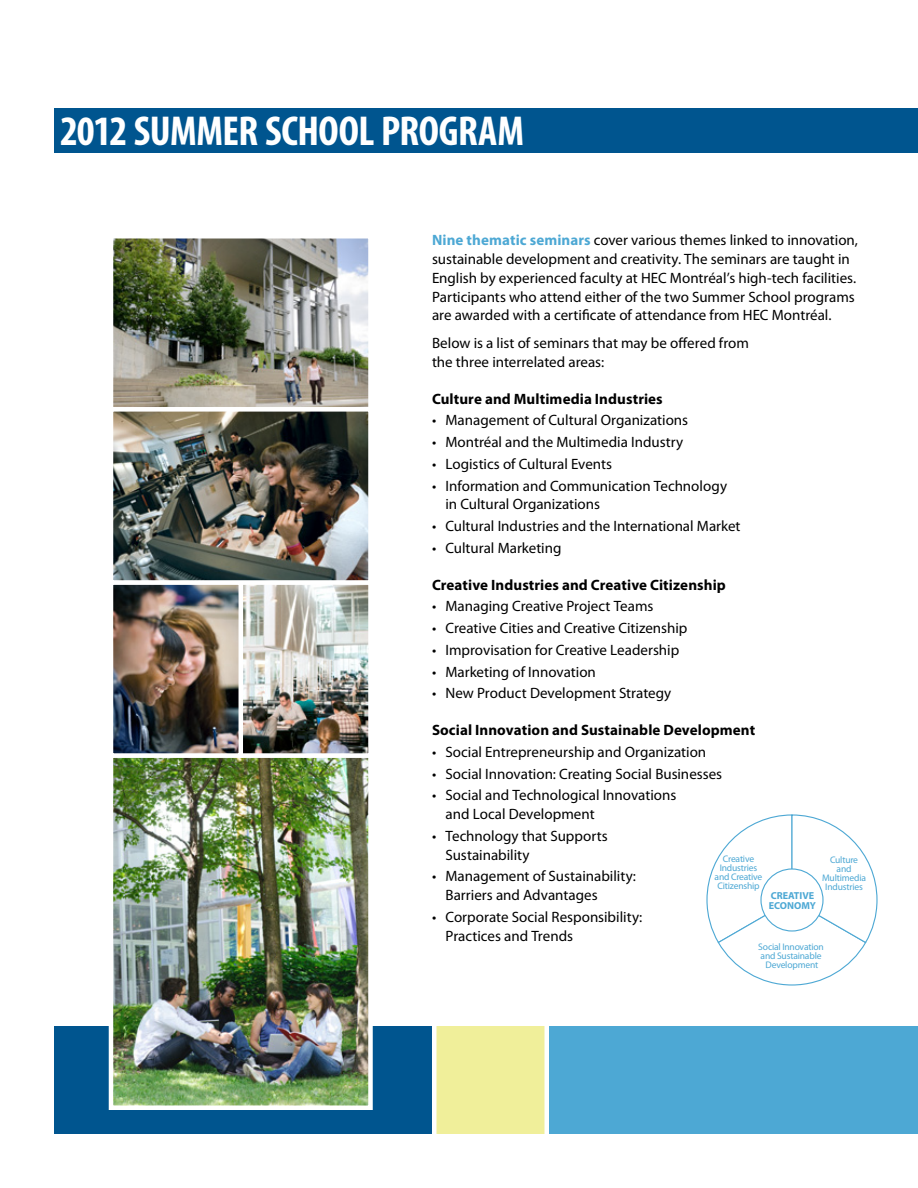
<style>
.page{position:relative;width:918px;height:1188px;background:#fff}
.page>*{position:absolute;margin:0;border:0;box-sizing:border-box;transform-origin:0 0}
.t1{font:700 condensed 42px "Myriad Pro";letter-spacing:-.01em;color:#fff}
.t2{font:15px/18.8px "Myriad Pro";color:#000}
.t3{font:700 15px "Myriad Pro";letter-spacing:.005em;color:#000}
.t4{font:700 10.2px/10.2px "Myriad Pro";color:#4da8d4}
.t5{font:9.6px/9px "Myriad Pro";letter-spacing:-.02em;color:#4da8d4;text-align:center}
.s1{font-weight:700;color:#4da8d4}
</style>
<div class="page">
<div style="left:54px;top:1026px;width:376px;height:108px;background:#00558f"></div>
<svg style="left:430px;top:1026px;width:488px;height:108px"></svg>
<div style="left:54px;top:108px;width:864px;height:45px;background:#00558f"></div>
<img style="left:114px;top:758px;width:254px;height:347px">
<div style="left:109px;top:753px;width:264px;height:357px;border:4px solid #fff"></div>
<img style="left:114px;top:239px;width:254px;height:168px">
<div style="left:109px;top:234px;width:264px;height:178px;border:4px solid #fff"></div>
<img style="left:243px;top:585px;width:125px;height:168px">
<div style="left:238px;top:580px;width:135px;height:178px;border:4px solid #fff"></div>
<img style="left:114px;top:585px;width:124px;height:168px">
<div style="left:109px;top:580px;width:134px;height:178px;border:4px solid #fff"></div>
<img style="left:114px;top:412px;width:254px;height:168px">
<div style="left:109px;top:407px;width:264px;height:178px;border:4px solid #fff"></div>
<svg style="left:706px;top:814px;width:172px;height:172px"></svg>
<div style="left:761px;top:869px;width:62px;height:62px;background:#fff;border-radius:50%"></div>
<div style="left:760px;top:868px;width:64px;height:64px;border:1px solid #4da8d4;border-radius:50%"></div>
<h1 class="t1" style="left:60px;top:108px;width:466px">2012 SUMMER SCHOOL PROGRAM</h1>
<p class="t2" style="left:432px;top:231px;width:428px"><span class="s1">Nine thematic seminars</span> cover various themes linked to innovation, sustainable development and creativity. The seminars are taught in English by experienced faculty at HEC Montréal’s high-tech facilities.<br>Participants who attend either of the two Summer School programs are awarded with a certificate of attendance from HEC Montréal.</p>
<p class="t2" style="left:432px;top:334px;width:319px">Below is a list of seminars that may be offered from the three interrelated areas:</p>
<p class="t3" style="left:432px;top:390px;width:232px">Culture and Multimedia Industries</p>
<p class="t2" style="left:432px;top:411px;width:258px">• Management of Cultural Organizations</p>
<p class="t2" style="left:432px;top:433px;width:253px">• Montréal and the Multimedia Industry</p>
<p class="t2" style="left:432px;top:455px;width:182px">• Logistics of Cultural Events</p>
<p class="t2" style="left:446px;top:476px;width:283px;text-indent:-14px">• Information and Communication Technology in Cultural Organizations</p>
<p class="t2" style="left:432px;top:517px;width:310px">• Cultural Industries and the International Market</p>
<p class="t2" style="left:432px;top:539px;width:131px">• Cultural Marketing</p>
<p class="t3" style="left:432px;top:576px;width:295px">Creative Industries and Creative Citizenship</p>
<p class="t2" style="left:432px;top:597px;width:223px">• Managing Creative Project Teams</p>
<p class="t2" style="left:432px;top:619px;width:257px">• Creative Cities and Creative Citizenship</p>
<p class="t2" style="left:432px;top:641px;width:249px">• Improvisation for Creative Leadership</p>
<p class="t2" style="left:432px;top:662px;width:165px">• Marketing of Innovation</p>
<p class="t2" style="left:432px;top:684px;width:241px">• New Product Development Strategy</p>
<p class="t3" style="left:432px;top:722px;width:325px">Social Innovation and Sustainable Development</p>
<p class="t2" style="left:432px;top:743px;width:276px">• Social Entrepreneurship and Organization</p>
<p class="t2" style="left:432px;top:764px;width:292px">• Social Innovation: Creating Social Businesses</p>
<p class="t2" style="left:446px;top:786px;width:232px;text-indent:-14px">• Social and Technological Innovations and Local Development</p>
<p class="t2" style="left:446px;top:827px;width:164px;text-indent:-14px">• Technology that Supports<br>Sustainability</p>
<p class="t2" style="left:446px;top:867px;width:192px;text-indent:-14px">• Management of Sustainability:<br>Barriers and Advantages</p>
<p class="t2" style="left:446px;top:908px;width:198px;text-indent:-14px">• Corporate Social Responsibility:<br>Practices and Trends</p>
<p class="t5" style="left:758px;top:942px;width:67px">Social Innovation and Sustainable<br>Development</p>
<p class="t5" style="left:715px;top:854px;width:49px">Creative<br>Industries and Creative<br>Citizenship</p>
<p class="t5" style="left:822px;top:856px;width:45px">Culture and<br>Multimedia<br>Industries</p>
<p class="t4" style="left:769px;top:890px;width:49px">CREATIVE<br>ECONOMY</p>
</div>
